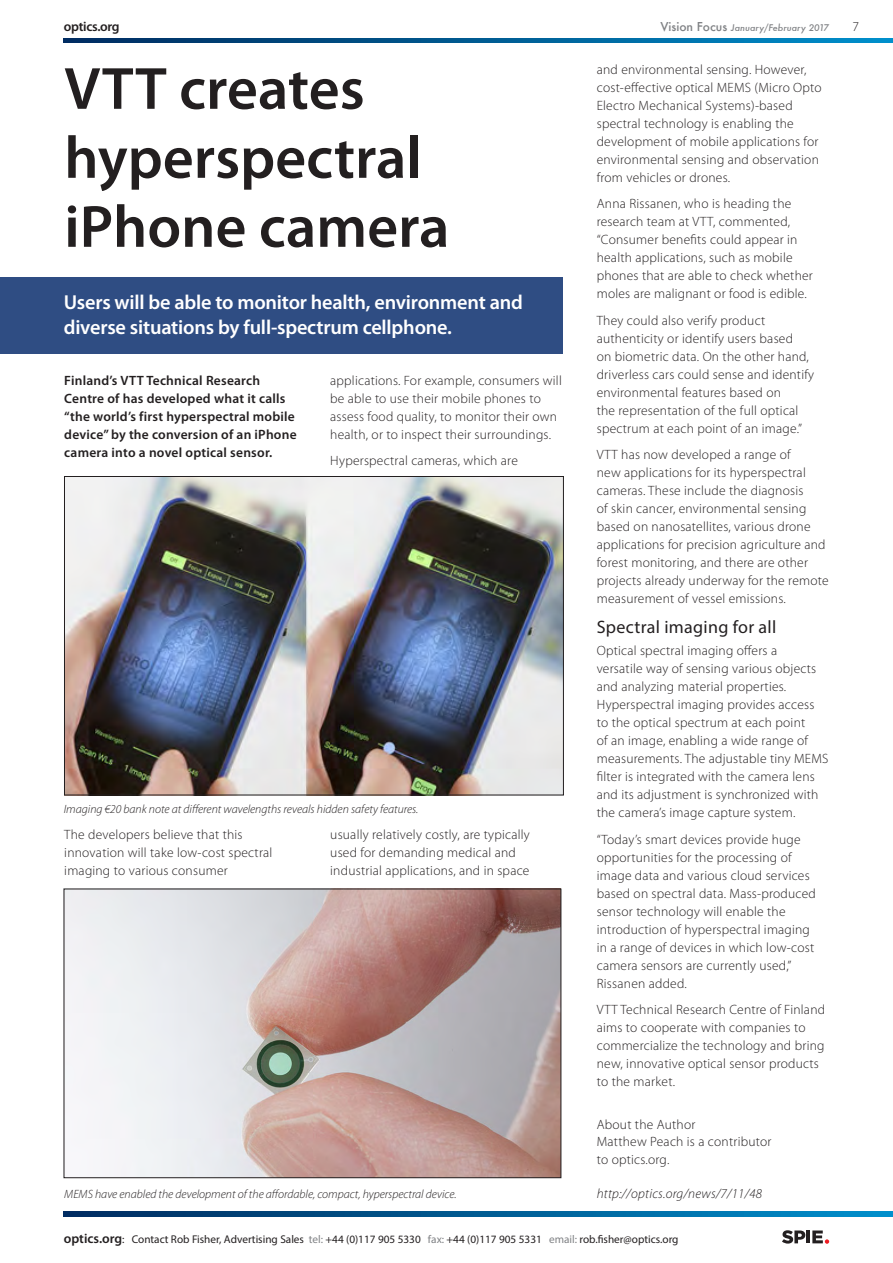
<style>
.page{position:relative;width:893px;height:1263px;background:#fff}
.page>*{position:absolute;margin:0;border:0;box-sizing:border-box;transform-origin:0 0}
.t1{font:600 60px/69px "Myriad Pro";color:#231f20}
.t2{font:600 20.25px/25.5px "Myriad Pro";letter-spacing:-.01em;color:#fff}
.t3{font:18px "Myriad Pro";letter-spacing:.015em;color:#231f20}
.t4{font:300 13.5px/18px "Myriad Pro";letter-spacing:.015em;color:#231f20}
.t5{font:600 13.5px/18px "Myriad Pro";letter-spacing:.015em;color:#231f20}
.t6{font:italic 300 13.5px "Myriad Pro";letter-spacing:.015em;color:#231f20}
.t7{font:600 13.5px "Myriad Pro";letter-spacing:-.02em;color:#231f20}
.t8{font:italic 300 12px "Myriad Pro";color:#231f20}
.t9{font:11.25px "Myriad Pro";color:#231f20}
.t10{font:italic 500 9px "Futura";color:#808285}
.s1{font-style:normal;font-size:12px}
.s2{font-weight:600;font-size:13.5px}
.s3{color:#808285}
</style>
<div class="page">
<svg style="left:64px;top:1212px;width:829px;height:4px;background:#005c93"></svg>
<svg style="left:64px;top:38px;width:829px;height:5px;background:#005c93"></svg>
<svg style="left:782px;top:1230px;width:47px;height:14px"></svg>
<div style="left:0;top:277px;width:563px;height:76px;background:#2f4d83"></div>
<img style="left:66px;top:891px;width:493px;height:285px">
<div style="left:64px;top:889px;width:497px;height:289px;border:1px solid #231f20"></div>
<img style="left:66px;top:478px;width:496px;height:315px">
<div style="left:64px;top:476px;width:500px;height:319px;border:1px solid #231f20"></div>
<p class="t7" style="left:64px;top:18px;width:57px">optics.org</p>
<p class="t10" style="left:660px;top:22px;width:170px"><span class="s1">Vision Focus</span> January/February 2017</p>
<p class="t4" style="left:852px;top:18px;width:8px">7</p>
<p class="t1" style="left:64px;top:53px;width:387px">VTT creates hyperspectral iPhone camera</p>
<p class="t2" style="left:64px;top:289px;width:461px">Users will be able to monitor health, environment and diverse situations by full-spectrum cellphone.</p>
<p class="t5" style="left:64px;top:371px;width:234px">Finland’s VTT Technical Research Centre of has developed what it calls “the world’s first hyperspectral mobile device” by the conversion of an iPhone camera into a novel optical sensor.</p>
<p class="t4" style="left:330px;top:371px;width:233px">applications. For example, consumers will be able to use their mobile phones to assess food quality, to monitor their own health, or to inspect their surroundings.</p>
<p class="t4" style="left:330px;top:452px;width:189px">Hyperspectral cameras, which are</p>
<p class="t8" style="left:64px;top:801px;width:356px">Imaging €20 bank note at different wavelengths reveals hidden safety features.</p>
<p class="t4" style="left:64px;top:826px;width:210px">The developers believe that this innovation will take low-cost spectral imaging to various consumer</p>
<p class="t4" style="left:330px;top:826px;width:201px">usually relatively costly, are typically used for demanding medical and industrial applications, and in space</p>
<p class="t8" style="left:64px;top:1187px;width:394px">MEMS have enabled the development of the affordable, compact, hyperspectral device.</p>
<p class="t4" style="left:597px;top:60px;width:226px">and environmental sensing. However, cost-effective optical MEMS (Micro Opto Electro Mechanical Systems)-based spectral technology is enabling the development of mobile applications for environmental sensing and observation from vehicles or drones.</p>
<p class="t4" style="left:597px;top:195px;width:218px">Anna Rissanen, who is heading the research team at VTT, commented, “Consumer benefits could appear in health applications, such as mobile phones that are able to check whether moles are malignant or food is edible.</p>
<p class="t4" style="left:597px;top:311px;width:219px">They could also verify product authenticity or identify users based<br>on biometric data. On the other hand, driverless cars could sense and identify environmental features based on<br>the representation of the full optical spectrum at each point of an image.”</p>
<p class="t4" style="left:597px;top:446px;width:233px">VTT has now developed a range of<br>new applications for its hyperspectral cameras. These include the diagnosis<br>of skin cancer, environmental sensing based on nanosatellites, various drone applications for precision agriculture and forest monitoring, and there are other projects already underway for the remote measurement of vessel emissions.</p>
<p class="t3" style="left:597px;top:616px;width:181px">Spectral imaging for all</p>
<p class="t4" style="left:597px;top:642px;width:233px">Optical spectral imaging offers a<br>versatile way of sensing various objects and analyzing material properties.<br>Hyperspectral imaging provides access to the optical spectrum at each point<br>of an image, enabling a wide range of measurements. The adjustable tiny MEMS filter is integrated with the camera lens and its adjustment is synchronized with the camera’s image capture system.</p>
<p class="t4" style="left:597px;top:830px;width:221px">“Today’s smart devices provide huge opportunities for the processing of image data and various cloud services based on spectral data. Mass-produced sensor technology will enable the introduction of hyperspectral imaging in a range of devices in which low-cost camera sensors are currently used,” Rissanen added.</p>
<p class="t4" style="left:597px;top:1000px;width:230px">VTT Technical Research Centre of Finland aims to cooperate with companies to commercialize the technology and bring new, innovative optical sensor products to the market.</p>
<p class="t4" style="left:597px;top:1115px;width:100px">About the Author</p>
<p class="t4" style="left:597px;top:1133px;width:176px;line-height:17.2px">Matthew Peach is a contributor to optics.org.</p>
<p class="t6" style="left:597px;top:1185px;width:167px">http://optics.org/news/7/11/48</p>
<p class="t9" style="left:64px;top:1232px;width:616px"><span class="s2">optics.org</span>: Contact Rob Fisher, Advertising Sales <span class="s3">tel:</span> +44 (0)117 905 5330 <span class="s3">fax:</span> +44 (0)117 905 5331 <span class="s3">email:</span> rob.fisher@optics.org</p>
</div>
